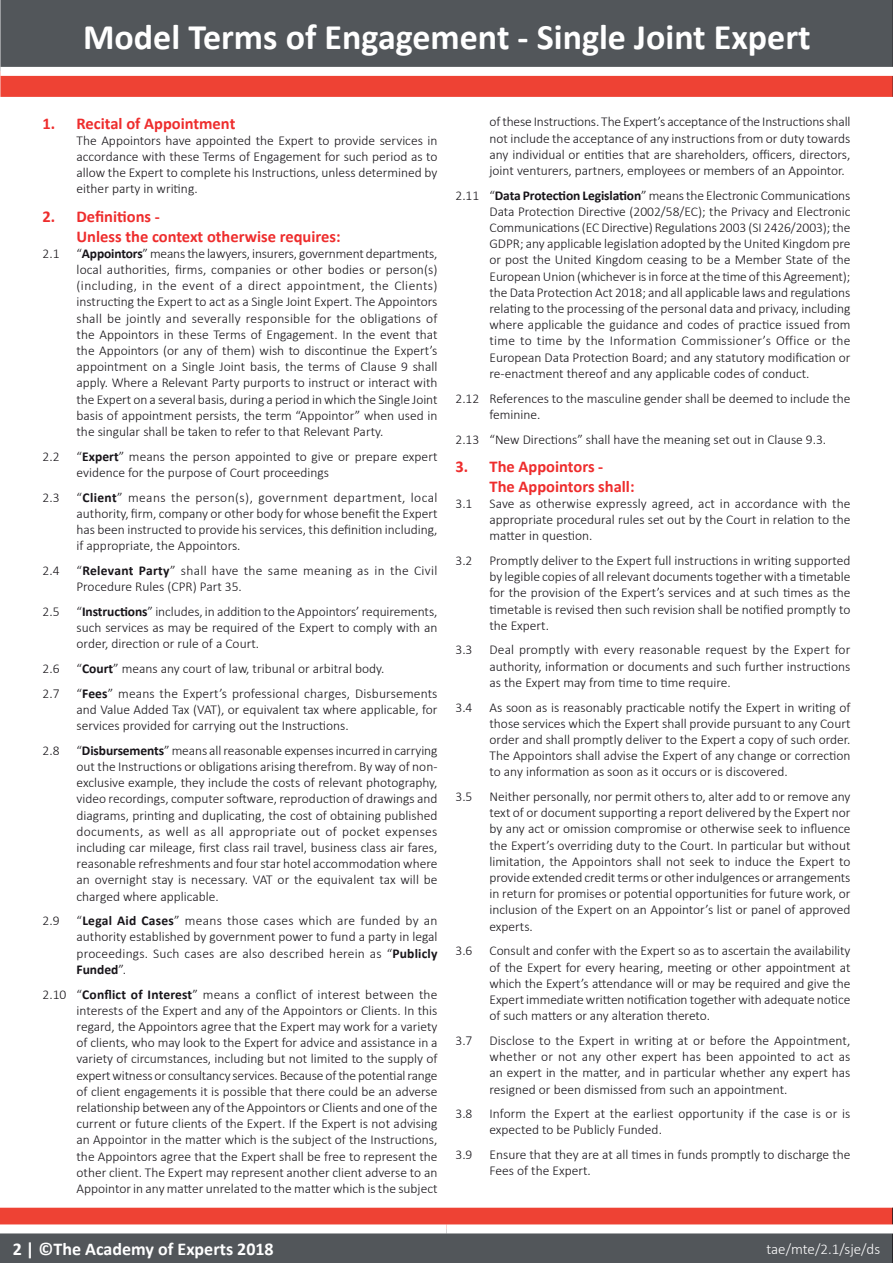
<style>
.page{position:relative;width:893px;height:1263px;background:#fff}
.page>*{position:absolute;margin:0;border:0;box-sizing:border-box;transform-origin:0 0}
.t1{font:700 36px "Calibri";color:#fff}
.t2{font:700 18px "Calibri";color:#fff}
.Section_Header{font:700 16.5px/19.8px "Calibri";color:#ee2d2d}
.t3{font:300 15px "Calibri";color:#fff}
.norm2{font:300 13.5px/16.2px "Calibri";color:#171419;text-align:justify}
.norm2-2{font:300 13.5px/16.2px "Calibri";letter-spacing:.025em;color:#171419}
.s1{font-weight:700}
</style>
<div class="page">
<div style="left:0;top:0;width:892px;height:67px;background:#52565a"></div>
<hr style="left:892px;top:0;width:1px;height:67px;background:#171419">
<svg style="left:0;top:67px;width:893px;height:30px"></svg>
<svg style="left:0;top:1208px;width:893px;height:55px;background:#9c6b69"></svg>
<h1 class="t1" style="left:83px;top:12px;width:729px">Model Terms of Engagement - Single Joint Expert</h1>
<p class="Section_Header" style="left:43px;top:113px;width:194px">1. Recital of Appointment</p>
<p class="norm2" style="left:77px;top:132px;width:363px">The Appointors have appointed the Expert to provide services in accordance with these Terms of Engagement for such period as to allow the Expert to complete his Instructions, unless determined by either party in writing.</p>
<p class="Section_Header" style="left:77px;top:206px;width:266px;text-indent:-34px">2. Definitions -<br>Unless the context otherwise requires:</p>
<p class="norm2" style="left:43px;top:245px;width:18px">2.1</p>
<p class="norm2" style="left:77px;top:245px;width:363px">“<span class="s1">Appointors</span>” means the lawyers, insurers, government departments, local authorities, firms, companies or other bodies or person(s) (including, in the event of a direct appointment, the Clients) instructing the Expert to act as a Single Joint Expert. The Appointors shall be jointly and severally responsible for the obligations of the Appointors in these Terms of Engagement. In the event that the Appointors (or any of them) wish to discontinue the Expert’s appointment on a Single Joint basis, the terms of Clause 9 shall apply. Where a Relevant Party purports to instruct or interact with the Expert on a several basis, during a period in which the Single Joint basis of appointment persists, the term “Appointor” when used in the singular shall be taken to refer to that Relevant Party.</p>
<p class="norm2" style="left:43px;top:448px;width:18px">2.2</p>
<p class="norm2" style="left:77px;top:448px;width:362px">“<span class="s1">Expert</span>” means the person appointed to give or prepare expert evidence for the purpose of Court proceedings</p>
<p class="norm2" style="left:43px;top:489px;width:18px">2.3</p>
<p class="norm2" style="left:77px;top:489px;width:362px">“<span class="s1">Client</span>” means the person(s), government department, local authority, firm, company or other body for whose benefit the Expert has been instructed to provide his services, this definition including, if appropriate, the Appointors.</p>
<p class="norm2" style="left:43px;top:562px;width:18px">2.4</p>
<p class="norm2-2" style="left:77px;top:562px;width:362px">“<span class="s1">Relevant Party</span>” shall have the same meaning as in the Civil<br>Procedure Rules (CPR) Part 35.</p>
<p class="norm2" style="left:43px;top:603px;width:18px">2.5</p>
<p class="norm2" style="left:77px;top:603px;width:362px">“<span class="s1">Instructions</span>” includes, in addition to the Appointors’ requirements, such services as may be required of the Expert to comply with an order, direction or rule of a Court.</p>
<p class="norm2" style="left:43px;top:660px;width:18px">2.6</p>
<p class="norm2" style="left:77px;top:660px;width:309px">“<span class="s1">Court</span>” means any court of law, tribunal or arbitral body.</p>
<p class="norm2" style="left:43px;top:685px;width:18px">2.7</p>
<p class="norm2" style="left:77px;top:685px;width:362px">“<span class="s1">Fees</span>” means the Expert’s professional charges, Disbursements and Value Added Tax (VAT), or equivalent tax where applicable, for services provided for carrying out the Instructions.</p>
<p class="norm2" style="left:43px;top:742px;width:18px">2.8</p>
<p class="norm2" style="left:77px;top:742px;width:362px">“<span class="s1">Disbursements</span>” means all reasonable expenses incurred in carrying out the Instructions or obligations arising therefrom. By way of non&shy;exclusive example, they include the costs of relevant photography, video recordings, computer software, reproduction of drawings and diagrams, printing and duplicating, the cost of obtaining published documents, as well as all appropriate out of pocket expenses including car mileage, first class rail travel, business class air fares, reasonable refreshments and four star hotel accommodation where an overnight stay is necessary. VAT or the equivalent tax will be charged where applicable.</p>
<p class="norm2" style="left:43px;top:912px;width:18px">2.9</p>
<p class="norm2" style="left:77px;top:912px;width:362px">“<span class="s1">Legal Aid Cases</span>” means those cases which are funded by an authority established by government power to fund a party in legal proceedings. Such cases are also described herein as “<span class="s1">Publicly Funded</span>”.</p>
<p class="norm2" style="left:77px;top:986px;width:362px;text-indent:-34px">2.10 “<span class="s1">Conflict of Interest</span>” means a conflict of interest between the interests of the Expert and any of the Appointors or Clients. In this regard, the Appointors agree that the Expert may work for a variety of clients, who may look to the Expert for advice and assistance in a variety of circumstances, including but not limited to the supply of expert witness or consultancy services. Because of the potential range of client engagements it is possible that there could be an adverse relationship between any of the Appointors or Clients and one of the current or future clients of the Expert. If the Expert is not advising an Appointor in the matter which is the subject of the Instructions, the Appointors agree that the Expert shall be free to represent the other client. The Expert may represent another client adverse to an Appointor in any matter unrelated to the matter which is the subject</p>
<p class="norm2" style="left:489px;top:114px;width:362px">of these Instructions. The Expert’s acceptance of the Instructions shall not include the acceptance of any instructions from or duty towards any individual or entities that are shareholders, officers, directors, joint venturers, partners, employees or members of an Appointor.</p>
<p class="norm2" style="left:489px;top:187px;width:362px;text-indent:-34px">2.11 “<span class="s1">Data Protection Legislation</span>” means the Electronic Communications Data Protection Directive (2002/58/EC); the Privacy and Electronic Communications (EC Directive) Regulations 2003 (SI 2426/2003); the GDPR; any applicable legislation adopted by the United Kingdom pre or post the United Kingdom ceasing to be a Member State of the European Union (whichever is in force at the time of this Agreement); the Data Protection Act 2018; and all applicable laws and regulations relating to the processing of the personal data and privacy, including where applicable the guidance and codes of practice issued from time to time by the Information Commissioner’s Office or the European Data Protection Board; and any statutory modification or re-enactment thereof and any applicable codes of conduct.</p>
<p class="norm2" style="left:489px;top:390px;width:362px;text-indent:-34px">2.12 References to the masculine gender shall be deemed to include the feminine.</p>
<p class="norm2" style="left:455px;top:431px;width:372px">2.13 “New Directions” shall have the meaning set out in Clause 9.3.</p>
<p class="Section_Header" style="left:489px;top:456px;width:147px;text-indent:-34px">3. The Appointors -<br>The Appointors shall:</p>
<p class="norm2" style="left:455px;top:495px;width:18px">3.1</p>
<p class="norm2" style="left:489px;top:495px;width:362px">Save as otherwise expressly agreed, act in accordance with the appropriate procedural rules set out by the Court in relation to the matter in question.</p>
<p class="norm2" style="left:455px;top:552px;width:18px">3.2</p>
<p class="norm2" style="left:489px;top:552px;width:362px">Promptly deliver to the Expert full instructions in writing supported by legible copies of all relevant documents together with a timetable for the provision of the Expert’s services and at such times as the timetable is revised then such revision shall be notified promptly to the Expert.</p>
<p class="norm2" style="left:455px;top:642px;width:18px">3.3</p>
<p class="norm2" style="left:489px;top:642px;width:362px">Deal promptly with every reasonable request by the Expert for authority, information or documents and such further instructions as the Expert may from time to time require.</p>
<p class="norm2" style="left:455px;top:699px;width:18px">3.4</p>
<p class="norm2" style="left:489px;top:699px;width:362px">As soon as is reasonably practicable notify the Expert in writing of those services which the Expert shall provide pursuant to any Court order and shall promptly deliver to the Expert a copy of such order.<br>The Appointors shall advise the Expert of any change or correction to any information as soon as it occurs or is discovered.</p>
<p class="norm2" style="left:455px;top:788px;width:18px">3.5</p>
<p class="norm2" style="left:489px;top:788px;width:362px">Neither personally, nor permit others to, alter add to or remove any text of or document supporting a report delivered by the Expert nor by any act or omission compromise or otherwise seek to influence the Expert’s overriding duty to the Court. In particular but without limitation, the Appointors shall not seek to induce the Expert to provide extended credit terms or other indulgences or arrangements in return for promises or potential opportunities for future work, or inclusion of the Expert on an Appointor’s list or panel of approved experts.</p>
<p class="norm2" style="left:455px;top:943px;width:18px">3.6</p>
<p class="norm2" style="left:489px;top:943px;width:363px">Consult and confer with the Expert so as to ascertain the availability of the Expert for every hearing, meeting or other appointment at which the Expert’s attendance will or may be required and give the Expert immediate written notification together with adequate notice of such matters or any alteration thereto.</p>
<p class="norm2" style="left:455px;top:1032px;width:18px">3.7</p>
<p class="norm2" style="left:489px;top:1032px;width:362px">Disclose to the Expert in writing at or before the Appointment, whether or not any other expert has been appointed to act as an expert in the matter, and in particular whether any expert has resigned or been dismissed from such an appointment.</p>
<p class="norm2" style="left:455px;top:1105px;width:18px">3.8</p>
<p class="norm2" style="left:489px;top:1105px;width:362px">Inform the Expert at the earliest opportunity if the case is or is expected to be Publicly Funded.</p>
<p class="norm2" style="left:455px;top:1146px;width:18px">3.9</p>
<p class="norm2" style="left:489px;top:1146px;width:362px">Ensure that they are at all times in funds promptly to discharge the<br>Fees of the Expert.</p>
<h2 class="t2" style="left:13px;top:1236px;width:262px">2 | ©The Academy of Experts 2018</h2>
<p class="t3" style="left:766px;top:1239px;width:115px">tae/mte/2.1/sje/ds</p>
</div>
